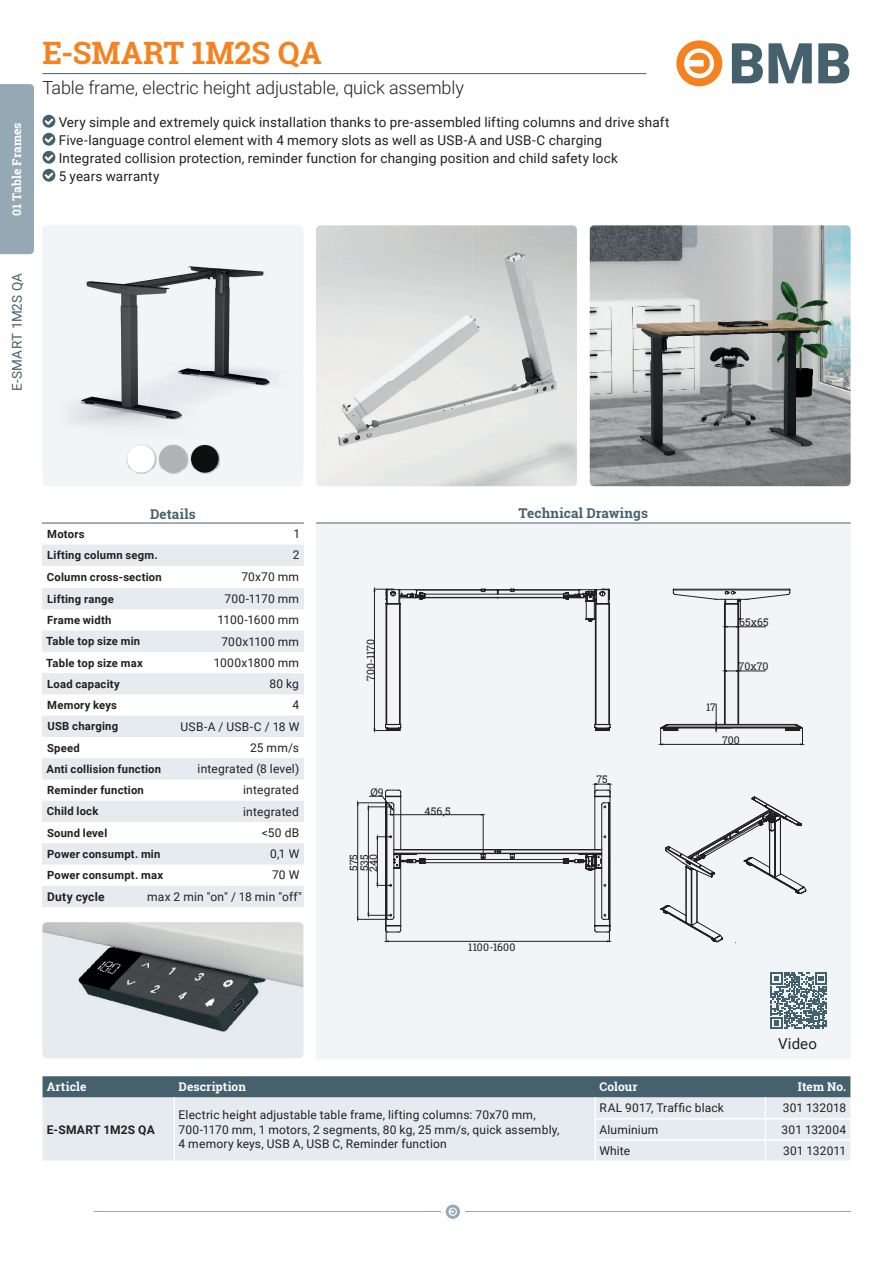
<style>
.page{position:relative;width:893px;height:1263px;background:#fff}
.page>*{position:absolute;margin:0;border:0;box-sizing:border-box;transform-origin:0 0}
.t1{font:700 30.9px "Roboto Slab";color:#f58220}
.t2{font:300 18px "Roboto";letter-spacing:-.01em;color:#231f20}
.t3{font:15px "Roboto";letter-spacing:.01em;color:#231f20}
.t4{font:13.5px/18px "Roboto";letter-spacing:.01em;color:#231f20}
.t5{font:700 13.5px "Roboto Slab";letter-spacing:.01em;color:#46616e}
.t6{font:13.5px "Roboto";letter-spacing:.015em;color:#46616e}
.t7{font:12px/14.4px "Roboto";letter-spacing:.015em;color:#231f20}
.t8{font:700 12px "Roboto Slab";letter-spacing:.005em;color:#fff}
.t9{font:700 12px "Roboto";letter-spacing:.02em;color:#231f20}
.t10{font:700 11.25px "Roboto";letter-spacing:.02em;color:#231f20}
.t11{font:10.5px/10.8px "Roboto Slab";letter-spacing:.015em;color:#231f20}
</style>
<div class="page">
<hr style="left:94px;top:1211px;width:346px;height:1px;background:#94a9b4">
<hr style="left:465px;top:1211px;width:385px;height:1px;background:#94a9b4">
<svg style="left:446px;top:1204px;width:14px;height:15px"></svg>
<div style="left:0;top:84px;width:34px;height:170px;background:#95a9b4"></div>
<hr style="left:43px;top:73px;width:603px;height:1px;background:#46616e">
<svg style="left:732px;top:43px;width:80px;height:40px"></svg>
<svg style="left:818px;top:43px;width:31px;height:40px"></svg>
<svg style="left:676px;top:40px;width:46px;height:46px"></svg>
<div style="left:43px;top:225px;width:260px;height:261px;background:#f2f5f7;border-radius:4px"></div>
<img style="left:71px;top:266px;width:200px;height:197px">
<img style="left:316px;top:225px;width:261px;height:261px">
<img style="left:43px;top:922px;width:260px;height:136px">
<img style="left:590px;top:225px;width:261px;height:261px">
<div style="left:316px;top:524px;width:534px;height:534px;background:#f2f5f7"></div>
<img style="left:159px;top:445px;width:29px;height:29px">
<div style="left:159px;top:445px;width:28px;height:28px;background:#b2b3b7;border-radius:50%"></div>
<img style="left:127px;top:445px;width:29px;height:29px">
<div style="left:127px;top:445px;width:28px;height:28px;background:#fff;border-radius:50%"></div>
<img style="left:191px;top:445px;width:29px;height:29px">
<div style="left:191px;top:445px;width:28px;height:28px;background:#0e1010;border-radius:50%"></div>
<svg style="left:660px;top:796px;width:146px;height:147px"></svg>
<svg style="left:660px;top:589px;width:143px;height:156px"></svg>
<svg style="left:374px;top:589px;width:236px;height:142px"></svg>
<svg style="left:357px;top:783px;width:254px;height:159px"></svg>
<svg style="left:771px;top:972px;width:56px;height:57px"></svg>
<svg style="left:43px;top:1076px;width:807px;height:84px;background:#bec8ce"></svg>
<hr style="left:765px;top:1118px;width:85px;height:1px;background:#fff">
<hr style="left:766px;top:1139px;width:84px;height:2px;background:#fff">
<svg style="left:42px;top:545px;width:262px;height:362px;fill:#e6ebef"></svg>
<hr style="left:42px;top:523px;width:134px;height:1px;background:#46616e">
<hr style="left:176px;top:523px;width:128px;height:1px;background:#46616e">
<hr style="left:316px;top:523px;width:534px;height:1px;background:#46616e">
<svg style="left:43px;top:115px;width:12px;height:67px"></svg>
<p class="t8" style="left:9px;top:216px;width:95px;rotate:-90deg">01 Table Frames</p>
<h1 class="t1" style="left:43px;top:32px;width:281px">E-SMART 1M2S QA</h1>
<h2 class="t2" style="left:43px;top:75px;width:423px">Table frame, electric height adjustable, quick assembly</h2>
<p class="t4" style="left:59px;top:112px;width:612px">Very simple and extremely quick installation thanks to pre-assembled lifting columns and drive shaft Five-language control element with 4 memory slots as well as USB-A and USB-C charging<br>Integrated collision protection, reminder function for changing position and child safety lock<br>5 years warranty</p>
<p class="t6" style="left:7px;top:391px;width:119px;rotate:-90deg">E-SMART 1M2S QA</p>
<p class="t5" style="left:150px;top:505px;width:47px">Details</p>
<p class="t10" style="left:47px;top:526px;width:39px">Motors</p>
<p class="t7" style="left:293px;top:526px;width:8px">1</p>
<p class="t10" style="left:47px;top:547px;width:112px">Lifting column segm.</p>
<p class="t7" style="left:293px;top:548px;width:8px">2</p>
<p class="t10" style="left:47px;top:569px;width:116px">Column cross-section</p>
<p class="t7" style="left:241px;top:569px;width:59px">70x70 mm</p>
<p class="t10" style="left:47px;top:591px;width:68px">Lifting range</p>
<p class="t7" style="left:225px;top:591px;width:76px">700-1170 mm</p>
<p class="t10" style="left:47px;top:612px;width:66px">Frame width</p>
<p class="t7" style="left:218px;top:612px;width:83px">1100-1600 mm</p>
<p class="t10" style="left:46px;top:633px;width:95px">Table top size min</p>
<p class="t7" style="left:221px;top:634px;width:79px">700x1100 mm</p>
<p class="t10" style="left:46px;top:655px;width:98px">Table top size max</p>
<p class="t7" style="left:214px;top:655px;width:87px">1000x1800 mm</p>
<p class="t10" style="left:47px;top:676px;width:74px">Load capacity</p>
<p class="t7" style="left:269px;top:676px;width:31px">80 kg</p>
<p class="t10" style="left:47px;top:697px;width:71px">Memory keys</p>
<p class="t7" style="left:292px;top:697px;width:8px">4</p>
<p class="t10" style="left:47px;top:718px;width:72px">USB charging</p>
<p class="t7" style="left:181px;top:719px;width:120px">USB-A / USB-C / 18 W</p>
<p class="t10" style="left:47px;top:740px;width:34px">Speed</p>
<p class="t7" style="left:250px;top:740px;width:50px">25 mm/s</p>
<p class="t10" style="left:46px;top:761px;width:116px">Anti collision function</p>
<p class="t7" style="left:198px;top:761px;width:103px">integrated (8 level)</p>
<p class="t10" style="left:47px;top:782px;width:98px">Reminder function</p>
<p class="t7" style="left:243px;top:782px;width:57px">integrated</p>
<p class="t10" style="left:47px;top:803px;width:53px">Child lock</p>
<p class="t7" style="left:243px;top:804px;width:57px">integrated</p>
<p class="t10" style="left:47px;top:825px;width:62px">Sound level</p>
<p class="t7" style="left:262px;top:825px;width:39px">&lt;50 dB</p>
<p class="t10" style="left:47px;top:846px;width:115px">Power consumpt. min</p>
<p class="t7" style="left:270px;top:846px;width:31px">0,1 W</p>
<p class="t10" style="left:47px;top:867px;width:117px">Power consumpt. max</p>
<p class="t7" style="left:272px;top:867px;width:29px">70 W</p>
<p class="t9" style="left:47px;top:888px;width:59px">Duty cycle</p>
<p class="t7" style="left:147px;top:889px;width:156px">max 2 min "on" / 18 min "off"</p>
<p class="t5" style="left:519px;top:504px;width:131px">Technical Drawings</p>
<p class="t11" style="left:365px;top:681px;width:44px;rotate:-90deg">700-1170</p>
<p class="t11" style="left:370px;top:787px;width:15px">Ø9</p>
<p class="t11" style="left:348px;top:871px;width:19px;rotate:-90deg">575<br>535</p>
<p class="t11" style="left:368px;top:872px;width:20px;rotate:-90deg">240</p>
<p class="t11" style="left:425px;top:805px;width:28px">456,5</p>
<p class="t11" style="left:468px;top:941px;width:49px">1100-1600</p>
<p class="t11" style="left:596px;top:774px;width:13px">75</p>
<p class="t11" style="left:706px;top:702px;width:11px">17</p>
<p class="t11" style="left:739px;top:617px;width:31px">65x65</p>
<p class="t11" style="left:739px;top:661px;width:31px">70x70</p>
<p class="t11" style="left:722px;top:734px;width:19px">700</p>
<p class="t3" style="left:778px;top:1033px;width:40px">Video</p>
<p class="t8" style="left:47px;top:1078px;width:41px">Article</p>
<p class="t8" style="left:179px;top:1078px;width:69px">Description</p>
<p class="t8" style="left:600px;top:1078px;width:40px">Colour</p>
<p class="t8" style="left:798px;top:1078px;width:50px">Item No.</p>
<p class="t9" style="left:47px;top:1121px;width:110px">E-SMART 1M2S QA</p>
<p class="t7" style="left:600px;top:1100px;width:126px">RAL 9017, Traffic black</p>
<p class="t7" style="left:783px;top:1100px;width:65px">301 132018</p>
<p class="t7" style="left:600px;top:1122px;width:60px">Aluminium</p>
<p class="t7" style="left:782px;top:1122px;width:66px">301 132004</p>
<p class="t7" style="left:600px;top:1143px;width:32px">White</p>
<p class="t7" style="left:783px;top:1143px;width:65px">301 132011</p>
<p class="t7" style="left:179px;top:1107px;width:382px">Electric height adjustable table frame, lifting columns: 70x70 mm,<br>700-1170 mm, 1 motors, 2 segments, 80 kg, 25 mm/s, quick assembly,<br>4 memory keys, USB A, USB C, Reminder function</p>
</div>
